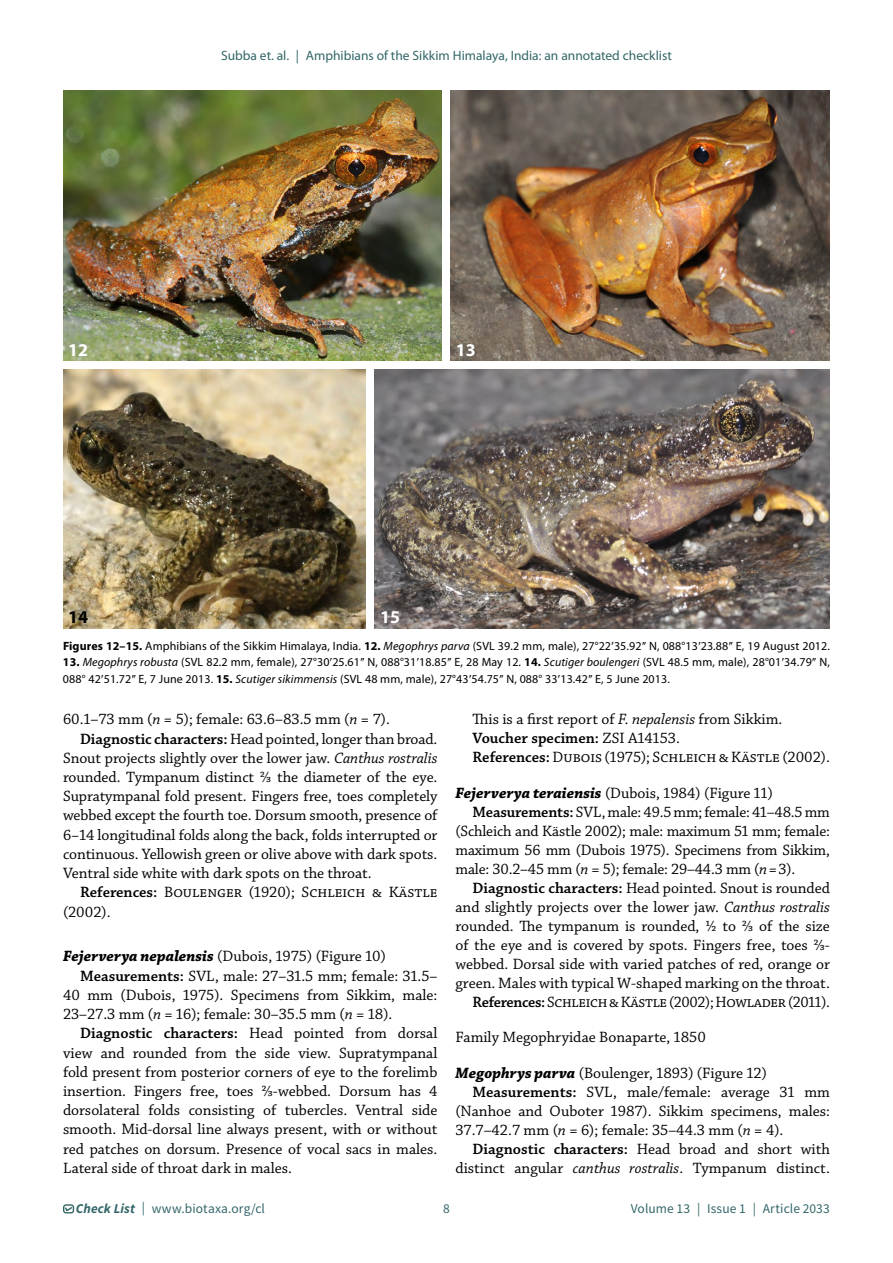
<style>
.page{position:relative;width:893px;height:1263px;background:#fff}
.page>*{position:absolute;margin:0;border:0;box-sizing:border-box;transform-origin:0 0}
.t1{font:700 18px "Myriad Pro";color:#fff}
.t2{font:700 18px "Myriad Pro";color:#000}
.t3{font:15.75px/19px "Chaparral Pro";color:#000}
.t4{font:600 15.75px "Chaparral Pro";color:#000}
.t5{font:15.75px "Chaparral Pro";letter-spacing:-.02em;color:#000}
.t6{font:13.5px "Myriad Pro";color:#336769}
.t7{font:13.5px "Source Sans Pro";letter-spacing:.01em;color:#336769}
.t8{font:12px/16.5px "Myriad Pro";letter-spacing:.01em;color:#000}
.s1{font-weight:700}
.s2{font-style:italic}
.s3{font-family:"Times New Roman"}
.s4{font-weight:600}
.s5{font-weight:700;font-style:italic}
.s6{font-weight:400}
</style>
<div class="page">
<div style="left:63px;top:1204px;width:11px;height:9px;border:1px solid #336767;border-radius:2px"></div>
<svg style="left:64px;top:1206px;width:9px;height:6px"></svg>
<img style="left:63px;top:91px;width:379px;height:270px">
<img style="left:450px;top:91px;width:380px;height:270px">
<img style="left:63px;top:369px;width:303px;height:259px">
<img style="left:374px;top:369px;width:456px;height:259px">
<p class="t6" style="left:221px;top:47px;width:452px">Subba et. al. | Amphibians of the Sikkim Himalaya, India: an annotated checklist</p>
<p class="t1" style="left:68px;top:338px;width:21px">12</p>
<p class="t1" style="left:456px;top:338px;width:21px">13</p>
<p class="t2" style="left:68px;top:605px;width:21px">14</p>
<p class="t1" style="left:380px;top:605px;width:21px">15</p>
<p class="t8" style="left:63px;top:637px;width:768px"><span class="s1">Figures 12–15.</span> Amphibians of the Sikkim Himalaya, India. <span class="s1">12.</span> <span class="s2">Megophrys parva</span> (SVL 39.2 mm, male), 27°22<span class="s3">ʹ</span>35.92<span class="s3">ʺ</span> N, 088°13<span class="s3">ʹ</span>23.88<span class="s3">ʺ</span> E, 19 August 2012.</p>
<p class="t8" style="left:63px;top:654px;width:768px"><span class="s1">13.</span> <span class="s2">Megophrys robusta</span> (SVL 82.2 mm, female), 27°30<span class="s3">ʹ</span>25.61<span class="s3">ʺ</span> N, 088°31<span class="s3">ʹ</span>18.85<span class="s3">ʺ</span> E, 28 May 12. <span class="s1">14.</span> <span class="s2">Scutiger boulengeri</span> (SVL 48.5 mm, male), 28°01<span class="s3">ʹ</span>34.79<span class="s3">ʺ</span> N,<br>088° 42<span class="s3">ʹ</span>51.72<span class="s3">ʺ</span> E, 7 June 2013. <span class="s1">15.</span> <span class="s2">Scutiger sikimmensis</span> (SVL 48 mm, male), 27°43<span class="s3">ʹ</span>54.75<span class="s3">ʺ</span> N, 088° 33<span class="s3">ʹ</span>13.42<span class="s3">ʺ</span> E, 5 June 2013.</p>
<p class="t3" style="left:63px;top:710px;width:328px">60.1–73 mm (<span class="s2">n</span> = 5); female: 63.6–83.5 mm (<span class="s2">n</span> = 7).</p>
<p class="t3" style="left:80px;top:730px;width:359px"><span class="s4">Diagnostic characters:</span> Head pointed, longer than broad.</p>
<p class="t3" style="left:63px;top:749px;width:376px">Snout projects slightly over the lower jaw. <span class="s2">Canthus rostralis</span></p>
<p class="t3" style="left:63px;top:768px;width:376px">rounded. Tympanum distinct 2/3 the diameter of the eye.</p>
<p class="t3" style="left:63px;top:787px;width:376px">Supratympanal fold present. Fingers free, toes completely</p>
<p class="t3" style="left:63px;top:806px;width:376px">webbed except the fourth toe. Dorsum smooth, presence of</p>
<p class="t3" style="left:63px;top:826px;width:376px">6−14 longitudinal folds along the back, folds interrupted or</p>
<p class="t3" style="left:63px;top:845px;width:376px">continuous. Yellowish green or olive above with dark spots.</p>
<p class="t3" style="left:63px;top:864px;width:310px">Ventral side white with dark spots on the throat.</p>
<p class="t3" style="left:80px;top:883px;width:359px"><span class="s4">References:</span> Boulenger (1920); Schleich &amp; Kästle</p>
<p class="t3" style="left:63px;top:903px;width:49px">(2002).</p>
<p class="t3" style="left:63px;top:947px;width:324px"><span class="s5">Fejerverya nepalensis</span> (Dubois, 1975) (Figure 10)</p>
<p class="t3" style="left:80px;top:967px;width:359px"><span class="s4">Measurements:</span> SVL, male: 27–31.5 mm; female: 31.5–</p>
<p class="t3" style="left:63px;top:986px;width:376px">40 mm (Dubois, 1975). Specimens from Sikkim, male:</p>
<p class="t3" style="left:63px;top:1005px;width:331px">23–27.3 mm (<span class="s2">n</span> = 16); female: 30–35.5 mm (<span class="s2">n</span> = 18).</p>
<p class="t4" style="left:80px;top:1024px;width:359px">Diagnostic characters: <span class="s6">Head pointed from dorsal</span></p>
<p class="t3" style="left:63px;top:1044px;width:376px">view and rounded from the side view. Supratympanal</p>
<p class="t3" style="left:63px;top:1063px;width:376px">fold present from posterior corners of eye to the forelimb</p>
<p class="t3" style="left:63px;top:1082px;width:376px">insertion. Fingers free, toes ⅔-webbed. Dorsum has 4</p>
<p class="t3" style="left:63px;top:1101px;width:376px">dorsolateral folds consisting of tubercles. Ventral side</p>
<p class="t3" style="left:63px;top:1120px;width:376px">smooth. Mid-dorsal line always present, with or without</p>
<p class="t3" style="left:63px;top:1140px;width:376px">red patches on dorsum. Presence of vocal sacs in males.</p>
<p class="t3" style="left:63px;top:1159px;width:230px">Lateral side of throat dark in males.</p>
<p class="t3" style="left:472px;top:710px;width:359px">This is a first report of <span class="s2">F. nepalensis</span> from Sikkim.<br><span class="s4">Voucher specimen:</span> ZSI A14153.<br><span class="s4">References:</span> Dubois (1975); Schleich &amp; Kästle (2002).</p>
<p class="t3" style="left:455px;top:784px;width:319px"><span class="s5">Fejerverya teraiensis</span> (Dubois, 1984) (Figure 11)</p>
<p class="t3" style="left:472px;top:803px;width:359px"><span class="s4">Measurements:</span> SVL, male: 49.5 mm; female: 41–48.5 mm</p>
<p class="t3" style="left:455px;top:822px;width:376px">(Schleich and Kästle 2002); male: maximum 51 mm; female:</p>
<p class="t3" style="left:455px;top:841px;width:376px">maximum 56 mm (Dubois 1975). Specimens from Sikkim,</p>
<p class="t3" style="left:455px;top:860px;width:341px">male: 30.2–45 mm (<span class="s2">n</span> = 5); female: 29–44.3 mm (<span class="s2">n</span>=3).</p>
<p class="t3" style="left:472px;top:879px;width:359px"><span class="s4">Diagnostic characters:</span> Head pointed. Snout is rounded</p>
<p class="t3" style="left:455px;top:898px;width:376px">and slightly projects over the lower jaw. <span class="s2">Canthus rostralis</span></p>
<p class="t3" style="left:455px;top:917px;width:376px">rounded. The tympanum is rounded, ½ to ⅔ of the size</p>
<p class="t3" style="left:455px;top:936px;width:376px">of the eye and is covered by spots. Fingers free, toes ⅔-</p>
<p class="t3" style="left:455px;top:955px;width:376px">webbed. Dorsal side with varied patches of red, orange or</p>
<p class="t3" style="left:455px;top:974px;width:376px">green. Males with typical W-shaped marking on the throat.</p>
<p class="t5" style="left:472px;top:993px;width:359px"><span class="s4">References:</span>Schleich &amp; Kästle (2002); Howlader (2011).</p>
<p class="t3" style="left:455px;top:1028px;width:252px">Family Megophryidae Bonaparte, 1850</p>
<p class="t3" style="left:455px;top:1064px;width:313px"><span class="s5">Megophrys parva</span> (Boulenger, 1893) (Figure 12)</p>
<p class="t3" style="left:472px;top:1083px;width:359px"><span class="s4">Measurements:</span> SVL, male/female: average 31 mm</p>
<p class="t3" style="left:455px;top:1102px;width:376px">(Nanhoe and Ouboter 1987). Sikkim specimens, males:</p>
<p class="t3" style="left:455px;top:1121px;width:329px">37.7–42.7 mm (<span class="s2">n</span> = 6); female: 35–44.3 mm (<span class="s2">n</span> = 4).</p>
<p class="t4" style="left:472px;top:1140px;width:359px">Diagnostic characters: <span class="s6">Head broad and short with</span></p>
<p class="t3" style="left:455px;top:1159px;width:376px">distinct angular <span class="s2">canthus rostralis</span>. Tympanum distinct.</p>
<p class="t7" style="left:76px;top:1200px;width:191px"><span class="s5">Check List</span> | www.biotaxa.org/cl</p>
<p class="t7" style="left:443px;top:1200px;width:8px">8</p>
<p class="t7" style="left:631px;top:1200px;width:201px">Volume 13 | Issue 1 | Article 2033</p>
</div>
